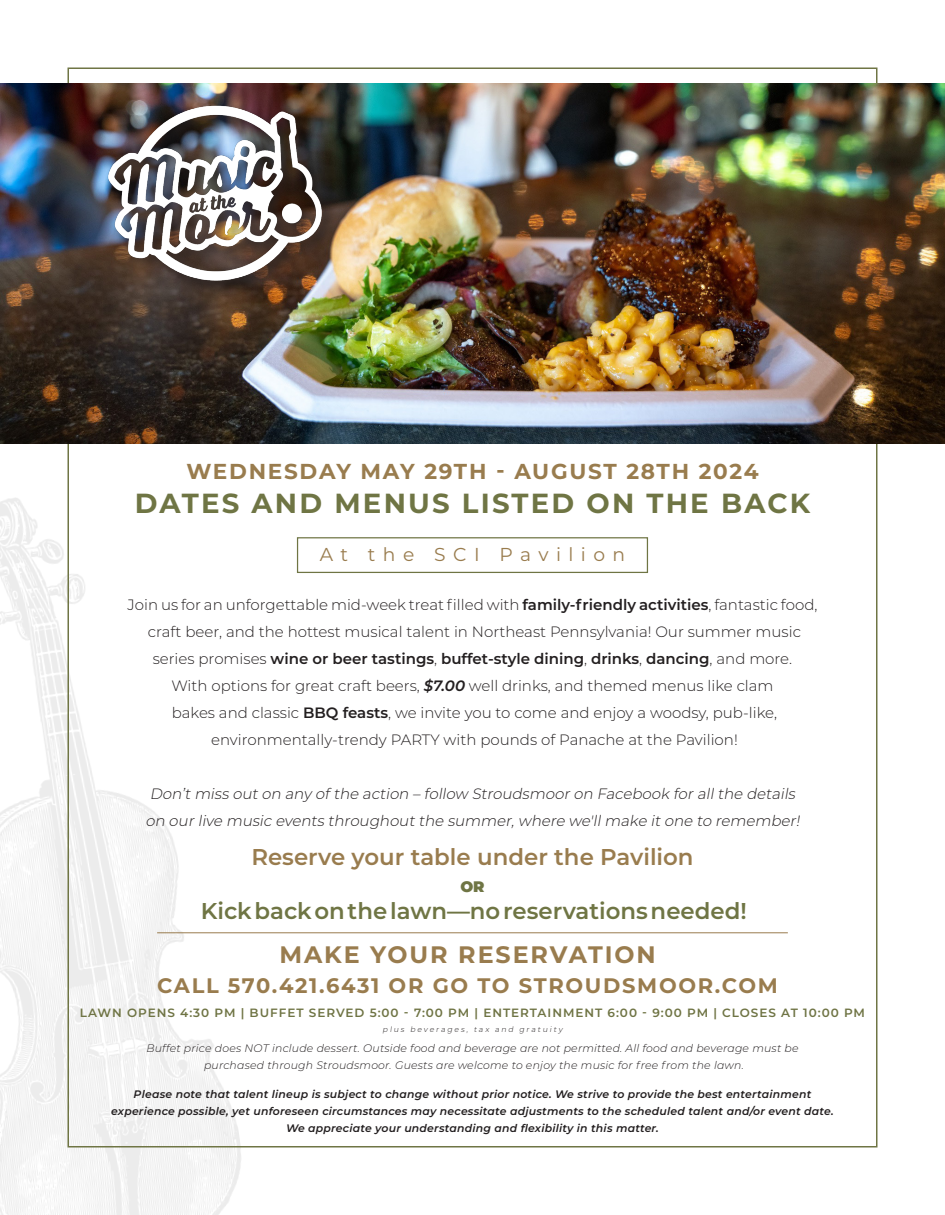
<style>
.page{position:relative;width:945px;height:1215px;background:#fff}
.page>*{position:absolute;margin:0;border:0;box-sizing:border-box;transform-origin:0 0}
.t1{font:700 27.6px "Montserrat";letter-spacing:.08em;color:#6f7544}
.t2{font:700 23.85px "Montserrat";letter-spacing:.08em;color:#997c4e}
.t3{font:600 22.8px "Montserrat";color:#6f7544}
.t4{font:600 22.8px "Montserrat";color:#997c4e}
.t5{font:700 21.6px "Montserrat";letter-spacing:.08em;color:#997c4e}
.t6{font:700 21px "Montserrat";letter-spacing:.08em;color:#997c4e}
.t7{font:18.6px "Montserrat";letter-spacing:.4em;color:#997c4e}
.t8{font:900 15.3px "Montserrat";color:#6f7544}
.t9{font:300 15px "Montserrat";color:#231f20}
.t10{font:italic 300 15px "Montserrat";color:#231f20}
.t11{font:600 15px "Montserrat";color:#231f20}
.t12{font:600 12px "Montserrat";letter-spacing:.08em;color:#6f7444}
.t13{font:italic 600 10.8px/17.1px "Montserrat";letter-spacing:.02em;color:#231f20;text-align:center}
.t14{font:italic 300 10.8px "Montserrat";letter-spacing:.02em;color:#231f20}
.t15{font:italic 300 7.65px "Montserrat";color:#231f20}
.s1{font-weight:600}
.s2{font-weight:300}
.s3{font-weight:600;font-style:italic}
</style>
<div class="page">
<img style="left:0;top:479px;width:251px;height:736px">
<img style="left:0;top:83px;width:945px;height:360px">
<img style="left:97px;top:83px;width:237px;height:229px">
<div style="left:297px;top:537px;width:351px;height:36px;border:1px solid #6f7544"></div>
<hr style="left:157px;top:932px;width:631px;height:1px;background:#997c4e">
<p class="t5" style="left:186px;top:456px;width:574px">WEDNESDAY MAY 29TH - AUGUST 28TH 2024</p>
<p class="t1" style="left:135px;top:484px;width:677px">DATES AND MENUS LISTED ON THE BACK</p>
<p class="t7" style="left:320px;top:542px;width:307px">At the SCI Pavilion</p>
<p class="t9" style="left:128px;top:595px;width:691px">Join us for an unforgettable mid-week treat filled with <span class="s1">family-friendly activities</span>, fantastic food,</p>
<p class="t9" style="left:148px;top:622px;width:655px">craft beer, and the hottest musical talent in Northeast Pennsylvania! Our summer music</p>
<p class="t11" style="left:153px;top:648px;width:641px"><span class="s2">series promises</span> wine or beer tastings<span class="s2">,</span> buffet-style dining<span class="s2">,</span> drinks<span class="s2">,</span> dancing<span class="s2">, and more.</span></p>
<p class="t9" style="left:171px;top:676px;width:604px">With options for great craft beers, <span class="s3">$7.00</span> well drinks, and themed menus like clam</p>
<p class="t9" style="left:172px;top:703px;width:607px">bakes and classic <span class="s1">BBQ feasts</span>, we invite you to come and enjoy a woodsy, pub-like,</p>
<p class="t9" style="left:211px;top:730px;width:528px">environmentally-trendy PARTY with pounds of Panache at the Pavilion!</p>
<p class="t10" style="left:150px;top:784px;width:650px">Don’tmiss outon any ofthe action – follow Stroudsmooron Facebook forallthe details</p>
<p class="t10" style="left:145px;top:811px;width:659px">on ourlive music events throughoutthe summer,where we'llmake itone to remember!</p>
<p class="t4" style="left:251px;top:840px;width:444px">Reserve your table under the Pavilion</p>
<p class="t8" style="left:460px;top:875px;width:26px">OR</p>
<p class="t3" style="left:201px;top:894px;width:547px">Kick back on the lawn—no reservations needed!</p>
<p class="t2" style="left:279px;top:937px;width:378px">MAKE YOUR RESERVATION</p>
<p class="t6" style="left:157px;top:970px;width:622px">CALL 570.421.6431 OR GO TO STROUDSMOOR.COM</p>
<p class="t12" style="left:80px;top:1004px;width:787px">LAWN OPENS 4:30 PM | BUFFET SERVED 5:00 - 7:00 PM | ENTERTAINMENT 6:00 - 9:00 PM | CLOSES AT 10:00 PM</p>
<p class="t15" style="left:383px;top:1025px;width:181px">plus beverages, tax and gratuity</p>
<p class="t14" style="left:146px;top:1040px;width:654px">Buffet price does NOT include dessert. Outside food and beverage are not permitted. All food and beverage must be</p>
<p class="t14" style="left:204px;top:1057px;width:541px">purchased through Stroudsmoor. Guests are welcome to enjoy the music for free from the lawn.</p>
<p class="t13" style="left:134px;top:1085px;width:679px">Please note that talent lineup is subject to change without prior notice. We strive to provide the best entertainment</p>
<p class="t13" style="left:111px;top:1102px;width:724px">experience possible, yet unforeseen circumstances may necessitate adjustments to the scheduled talent and/or event date.<br>We appreciate your understanding and flexibility in this matter.</p>
</div>
